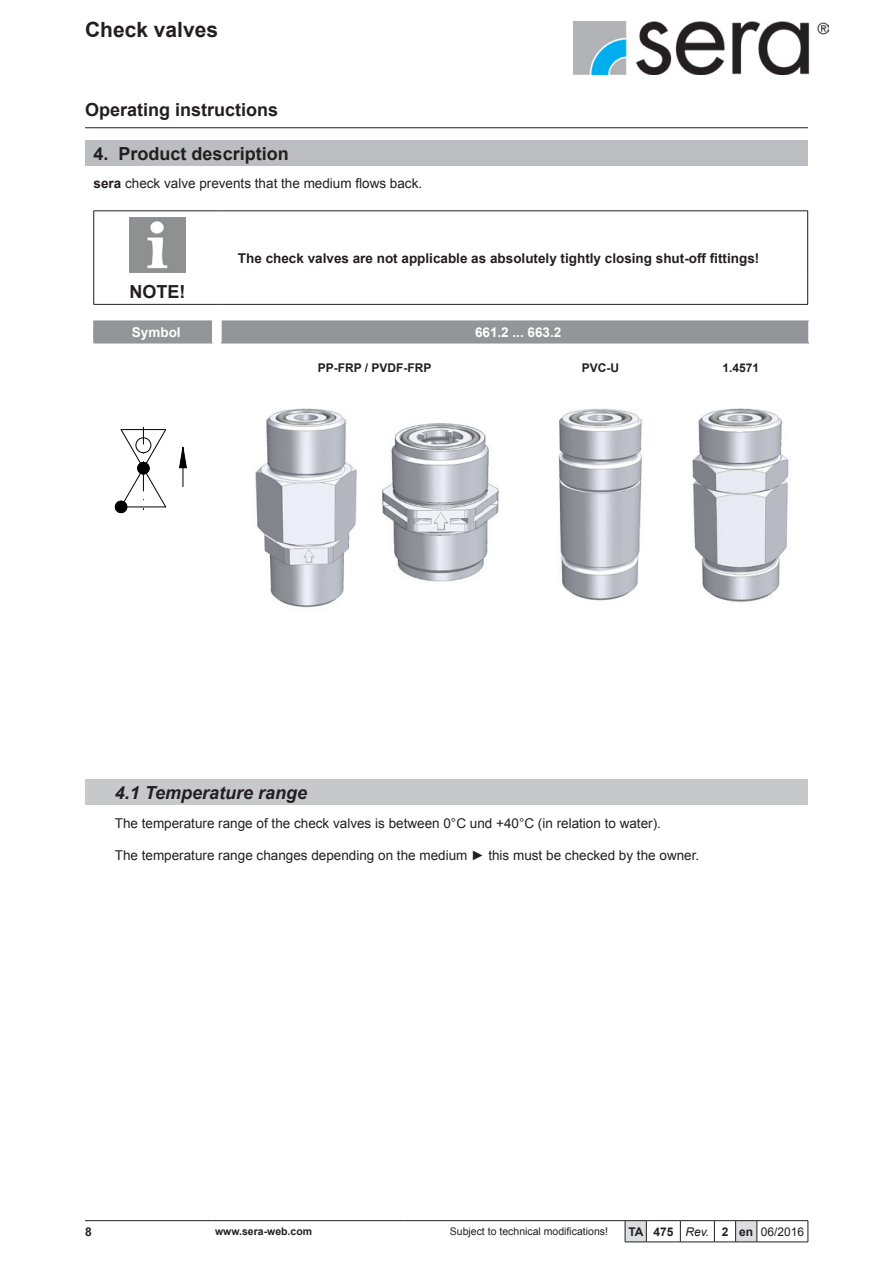
<style>
.page{position:relative;width:893px;height:1263px;background:#fff}
.page>*{position:absolute;margin:0;border:0;box-sizing:border-box;transform-origin:0 0}
.t1{font:700 21px "Arial";color:#231f20}
.t2{font:700 18px "Arial";color:#231f20}
.t3{font:italic 700 18px "Arial";color:#231f20}
.t4{font:13.5px "Arial";color:#231f20}
.t5{font:700 13.5px "Arial";color:#231f20}
.t6{font:700 13.5px "Arial";color:#fff}
.t7{font:700 12px "Arial";color:#231f20}
.t8{font:10.5px "Arial";color:#231f20}
.t9{font:700 10.5px "Arial";color:#231f20}
.s1{font-weight:700}
.s2{font-weight:400;font-style:italic}
.s3{font-weight:400}
</style>
<div class="page">
<hr style="left:85px;top:1220px;width:128px;height:1px;background:#231f20">
<hr style="left:213px;top:1220px;width:190px;height:1px;background:#231f20">
<hr style="left:403px;top:1220px;width:205px;height:1px;background:#231f20">
<hr style="left:646px;top:1220px;width:34px;height:1px;background:#231f20">
<hr style="left:680px;top:1220px;width:34px;height:1px;background:#231f20">
<svg style="left:680px;top:1221px;width:1px;height:21px"></svg>
<hr style="left:757px;top:1220px;width:51px;height:1px;background:#231f20">
<svg style="left:808px;top:1221px;width:1px;height:21px"></svg>
<hr style="left:646px;top:1242px;width:34px;height:1px;background:#231f20">
<hr style="left:680px;top:1242px;width:34px;height:1px;background:#231f20">
<svg style="left:714px;top:1220px;width:44px;height:23px"></svg>
<hr style="left:757px;top:1242px;width:51px;height:1px;background:#231f20">
<svg style="left:608px;top:1220px;width:39px;height:23px"></svg>
<img style="left:573px;top:21px;width:255px;height:54px">
<hr style="left:85px;top:127px;width:723px;height:1px;background:#231f20">
<hr style="left:94px;top:211px;width:127px;height:1px;background:#231f20">
<hr style="left:93px;top:211px;width:1px;height:68px;background:#231f20">
<hr style="left:221px;top:211px;width:587px;height:1px;background:#231f20">
<hr style="left:807px;top:211px;width:1px;height:68px;background:#231f20">
<svg style="left:93px;top:279px;width:1px;height:25px"></svg>
<svg style="left:807px;top:279px;width:1px;height:25px"></svg>
<hr style="left:94px;top:304px;width:127px;height:1px;background:#231f20">
<hr style="left:221px;top:304px;width:587px;height:1px;background:#231f20">
<img style="left:130px;top:217px;width:55px;height:55px">
<div style="left:93px;top:321px;width:716px;height:22px;background:#939598"></div>
<svg style="left:114px;top:427px;width:53px;height:86px"></svg>
<div style="left:115px;top:501px;width:12px;height:12px;border:1px solid #000001;border-radius:50%"></div>
<hr style="left:183px;top:447px;width:1px;height:40px;background:#000001">
<svg style="left:179px;top:446px;width:8px;height:23px"></svg>
<img style="left:255px;top:408px;width:102px;height:200px">
<img style="left:382px;top:423px;width:117px;height:159px">
<img style="left:558px;top:408px;width:84px;height:193px">
<img style="left:692px;top:408px;width:97px;height:195px">
<div style="left:85px;top:140px;width:723px;height:26px;background:#bcbdc0"></div>
<div style="left:85px;top:780px;width:723px;height:25px;background:#c7c8ca"></div>
<h1 class="t1" style="left:85px;top:15px;width:135px">Check valves</h1>
<h2 class="t2" style="left:85px;top:98px;width:195px">Operating instructions</h2>
<h2 class="t2" style="left:94px;top:141px;width:197px">4. Product description</h2>
<p class="t4" style="left:94px;top:175px;width:330px"><span class="s1">sera</span> check valve prevents that the medium flows back.</p>
<p class="t5" style="left:238px;top:249px;width:523px">The check valves are not applicable as absolutely tightly closing shut-off fittings!</p>
<h2 class="t2" style="left:130px;top:280px;width:57px">NOTE!</h2>
<p class="t6" style="left:132px;top:323px;width:50px">Symbol</p>
<p class="t6" style="left:475px;top:323px;width:88px">661.2 ... 663.2</p>
<p class="t7" style="left:318px;top:360px;width:115px">PP-FRP / PVDF-FRP</p>
<p class="t7" style="left:582px;top:360px;width:39px">PVC-U</p>
<p class="t7" style="left:722px;top:360px;width:38px">1.4571</p>
<h2 class="t3" style="left:115px;top:781px;width:194px">4.1 Temperature range</h2>
<p class="t4" style="left:115px;top:814px;width:548px">The temperature range of the check valves is between 0°C und +40°C (in relation to water).</p>
<p class="t4" style="left:115px;top:846px;width:586px">The temperature range changes depending on the medium ► this must be checked by the owner.</p>
<p class="t7" style="left:85px;top:1223px;width:8px">8</p>
<p class="t8" style="left:450px;top:1224px;width:160px">Subject to technical modifications!</p>
<p class="t7" style="left:628px;top:1223px;width:177px">TA 475 <span class="s2">Rev.</span> 2 en <span class="s3">06/2016</span></p>
<p class="t9" style="left:215px;top:1224px;width:99px">www.sera-web.com</p>
</div>
